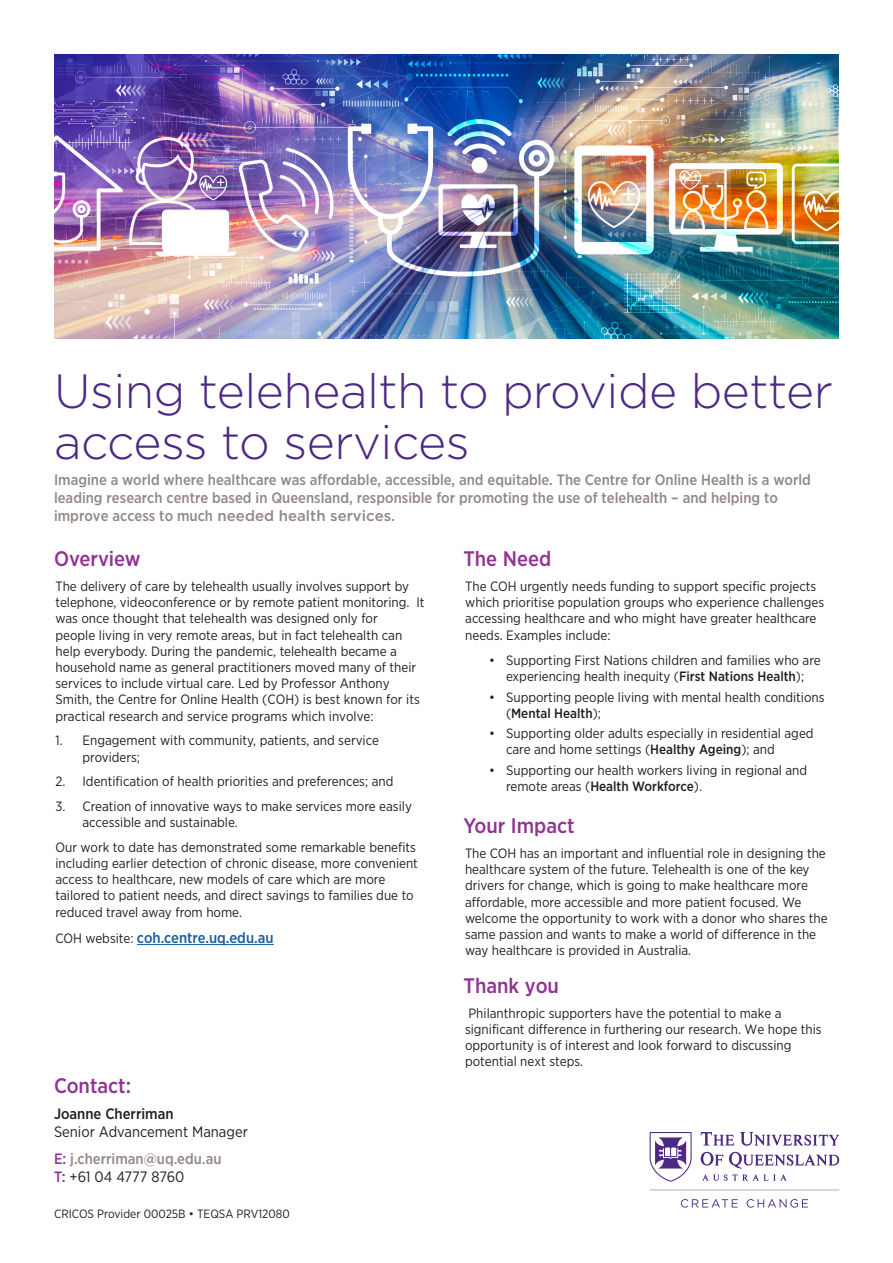
<style>
.page{position:relative;width:893px;height:1263px;background:#fff}
.page>*{position:absolute;margin:0;border:0;box-sizing:border-box;transform-origin:0 0}
.t1{font:300 48px/51px "Gotham";letter-spacing:-.01em;color:#4d2884}
.Body_Text{font:500 21px "Gotham Narrow";color:#903393}
.t2{font:500 15px/18px "Gotham Narrow";color:#928884}
.Body_Text-2{font:500 15px "Gotham Narrow";color:#175d9e}
.t3{font:15px "Gotham Narrow";color:#231f20}
.t4{font:500 15px "Gotham Narrow";color:#231f20}
.Body_Text-3{font:13.5px/16.2px "Gotham Narrow";color:#231f20}
.t5{font:12px "Gotham Narrow";color:#231f20}
.s1{font-family:"Gotham"}
.s2{font-weight:400;font-size:13.5px;color:#231f20}
.s3{font-weight:500}
.s4{font-family:"Times New Roman"}
.s5{color:#903393}
.s6{font-weight:400;color:#231f20}
</style>
<div class="page">
<svg style="left:650px;top:1132px;width:189px;height:75px"></svg>
<hr style="left:137px;top:944px;width:137px;height:1px;background:#175d9e">
<img style="left:54px;top:54px;width:785px;height:285px">
<p class="t1" style="left:54px;top:364px;width:780px">Using telehealth to provide better access to services</p>
<p class="t2" style="left:54px;top:471px;width:758px">Imagine a world where healthcare was affordable, accessible, and equitable. The Centre for Online Health is a world leading research centre based in Queensland, responsible for promoting the use of telehealth – and helping to improve access to much <span class="s1">needed health services.</span></p>
<p class="Body_Text" style="left:54px;top:546px;width:88px">Overview</p>
<p class="Body_Text-3" style="left:56px;top:578px;width:371px">The delivery of care by telehealth usually involves support by telephone, videoconference or by remote patient monitoring. It was once thought that telehealth was designed only for<br>people living in very remote areas, but in fact telehealth can help everybody. During the pandemic, telehealth became a household name as general practitioners moved many of their services to include virtual care. Led by Professor Anthony Smith, the Centre for Online Health (COH) is best known for its practical research and service programs which involve:</p>
<p class="Body_Text-3" style="left:82px;top:732px;width:298px;text-indent:-27px">1. Engagement with community, patients, and service providers;</p>
<p class="Body_Text-3" style="left:56px;top:773px;width:339px">2. Identification of health priorities and preferences; and</p>
<p class="Body_Text-3" style="left:82px;top:798px;width:331px;text-indent:-27px">3. Creation of innovative ways to make services more easily accessible and sustainable.</p>
<p class="Body_Text-3" style="left:56px;top:839px;width:364px">Our work to date has demonstrated some remarkable benefits including earlier detection of chronic disease, more convenient access to healthcare, new models of care which are more tailored to patient needs, and direct savings to families due to reduced travel away from home.</p>
<p class="Body_Text-2" style="left:56px;top:928px;width:220px"><span class="s2">COH website:</span> coh.centre.uq.edu.au</p>
<p class="Body_Text" style="left:463px;top:546px;width:89px">The Need</p>
<p class="Body_Text-3" style="left:465px;top:578px;width:360px">The COH urgently needs funding to support specific projects which prioritise population groups who experience challenges accessing healthcare and who might have greater healthcare needs. Examples include:</p>
<p class="Body_Text-3" style="left:489px;top:652px;width:333px;text-align:center">• Supporting First Nations children and families who are experiencing health inequity (<span class="s3">First Nations Health</span>);</p>
<p class="Body_Text-3" style="left:506px;top:688px;width:320px;text-indent:-17px">• Supporting people living with mental health conditions (<span class="s3">Mental Health</span>);</p>
<p class="Body_Text-3" style="left:506px;top:725px;width:309px;text-indent:-17px">• Supporting older adults especially in residential aged care and home settings (<span class="s3">Healthy Ageing</span>); and</p>
<p class="Body_Text-3" style="left:506px;top:762px;width:303px;text-indent:-17px">• Supporting our health workers living in regional and remote areas (<span class="s3">Health Workforce</span>)<span class="s4">.</span></p>
<p class="Body_Text" style="left:463px;top:812px;width:113px">Your Impact</p>
<p class="Body_Text-3" style="left:465px;top:845px;width:364px">The COH has an important and influential role in designing the healthcare system of the future. Telehealth is one of the key drivers for change, which is going to make healthcare more affordable, more accessible and more patient focused. We welcome the opportunity to work with a donor who shares the same passion and wants to make a world of difference in the way healthcare is provided in Australia.</p>
<p class="Body_Text" style="left:463px;top:972px;width:97px">Thank you</p>
<p class="Body_Text-3" style="left:465px;top:1004px;width:358px">Philanthropic supporters have the potential to make a significant difference in furthering our research. We hope this opportunity is of interest and look forward to discussing potential next steps.</p>
<p class="Body_Text" style="left:54px;top:1072px;width:79px">Contact:</p>
<p class="t4" style="left:54px;top:1105px;width:121px">Joanne Cherriman</p>
<p class="t3" style="left:54px;top:1123px;width:196px">Senior Advancement Manager</p>
<p class="t2" style="left:54px;top:1149px;width:169px"><span class="s5">E:</span> j.cherriman@uq.edu.au<br><span class="s5">T:</span> <span class="s6">+61 04 4777 8760</span></p>
<p class="t5" style="left:54px;top:1206px;width:237px">CRICOS Provider 00025B • TEQSA PRV12080</p>
</div>
